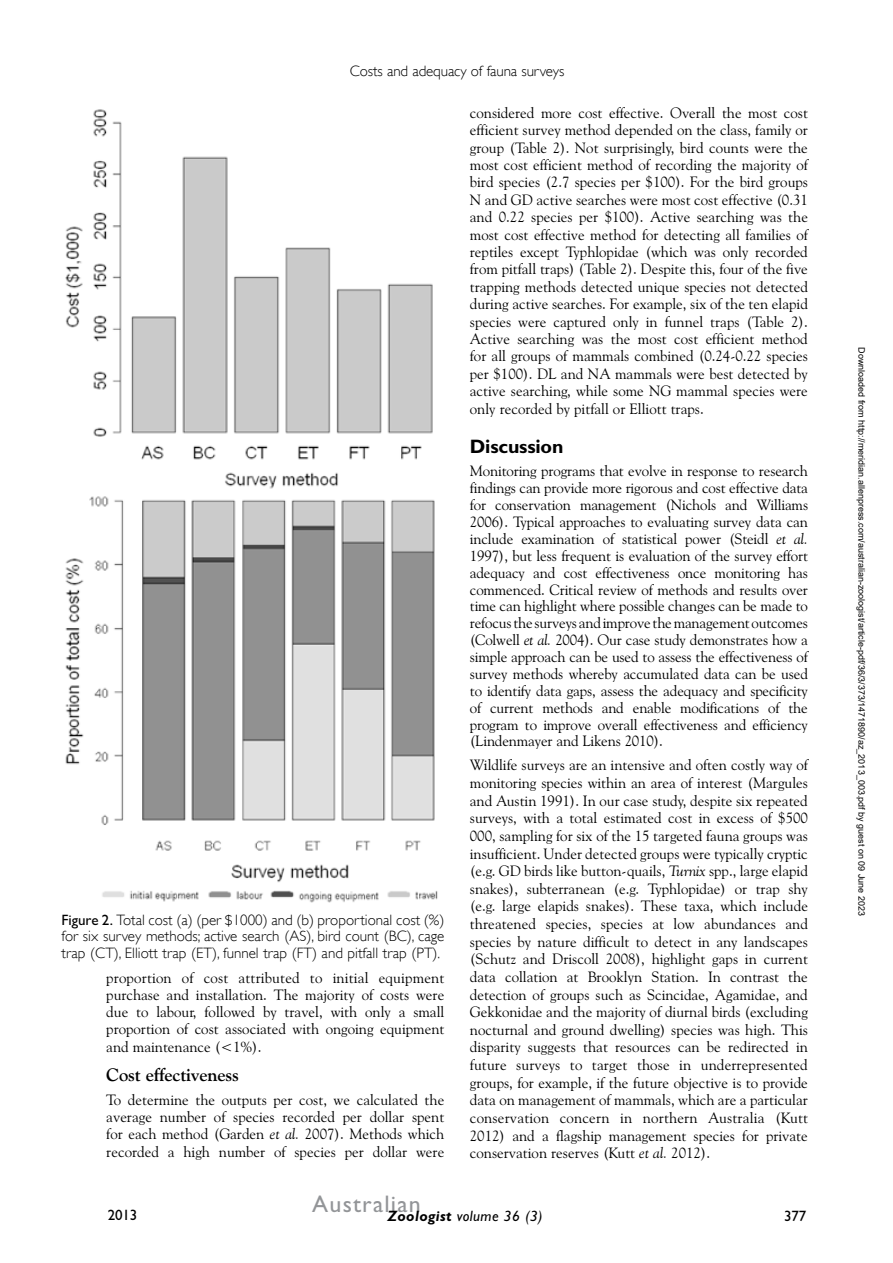
<style>
.page{position:relative;width:893px;height:1263px;background:#fff}
.page>*{position:absolute;margin:0;border:0;box-sizing:border-box;transform-origin:0 0}
.t1{font:24px "Gill Sans";letter-spacing:.05em;color:#939598}
.t2{font:700 19.5px "Gill Sans";letter-spacing:-.01em;color:#000}
.t3{font:700 18px "Goudy Old Style BT";letter-spacing:-.01em;color:#000}
.t4{font:15px/17.5px "Goudy Old Style BT";color:#000;text-align:justify}
.t5{font:300 15px/16.5px "Gill Sans";color:#000;text-align:justify}
.t6{font:italic 15px "Gill Sans";letter-spacing:.025em;color:#000}
.t7{font:15px "Gill Sans";letter-spacing:-.01em;color:#000}
.t8{font:9px "Arial";color:#000}
.s1{font-weight:400}
.s2{font-style:italic}
.s3{font-weight:700}
</style>
<div class="page">
<img style="left:65px;top:109px;width:373px;height:794px">
<p class="t5" style="left:350px;top:62px;width:216px">Costs and adequacy of fauna surveys</p>
<p class="t5" style="left:62px;top:911px;width:384px"><span class="s1">Figure 2.</span> Total cost (a) (per $1000) and (b) proportional cost (%) for six survey methods; active search (AS), bird count (BC), cage trap (CT), Elliott trap (ET), funnel trap (FT) and pitfall trap (PT).</p>
<p class="t4" style="left:106px;top:969px;width:340px">proportion of cost attributed to initial equipment purchase and installation. The majority of costs were due to labour, followed by travel, with only a small proportion of cost associated with ongoing equipment and maintenance (&lt;1%).</p>
<p class="t3" style="left:106px;top:1064px;width:134px">Cost effectiveness</p>
<p class="t4" style="left:106px;top:1091px;width:340px">To determine the outputs per cost, we calculated the average number of species recorded per dollar spent for each method (Garden <span class="s2">et al.</span> 2007). Methods which recorded a high number of species per dollar were</p>
<p class="t4" style="left:470px;top:104px;width:340px">considered more cost effective. Overall the most cost efficient survey method depended on the class, family or group (Table 2). Not surprisingly, bird counts were the most cost efficient method of recording the majority of bird species (2.7 species per $100). For the bird groups N and GD active searches were most cost effective (0.31 and 0.22 species per $100). Active searching was the most cost effective method for detecting all families of reptiles except Typhlopidae (which was only recorded from pitfall traps) (Table 2). Despite this, four of the five trapping methods detected unique species not detected during active searches. For example, six of the ten elapid species were captured only in funnel traps (Table 2).<br>Active searching was the most cost efficient method for all groups of mammals combined (0.24-0.22 species per $100). DL and NA mammals were best detected by active searching, while some NG mammal species were only recorded by pitfall or Elliott traps.</p>
<h2 class="t2" style="left:470px;top:433px;width:95px">Discussion</h2>
<p class="t4" style="left:470px;top:462px;width:340px;line-height:16.8px">Monitoring programs that evolve in response to research findings can provide more rigorous and cost effective data for conservation management (Nichols and Williams 2006). Typical approaches to evaluating survey data can include examination of statistical power (Steidl <span class="s2">et al.<br></span>1997), but less frequent is evaluation of the survey effort adequacy and cost effectiveness once monitoring has commenced. Critical review of methods and results over time can highlight where possible changes can be made to refocus the surveys and improve the management outcomes (Colwell <span class="s2">et al.</span> 2004). Our case study demonstrates how a simple approach can be used to assess the effectiveness of survey methods whereby accumulated data can be used to identify data gaps, assess the adequacy and specificity of current methods and enable modifications of the program to improve overall effectiveness and efficiency (Lindenmayer and Likens 2010).</p>
<p class="t4" style="left:470px;top:756px;width:340px">Wildlife surveys are an intensive and often costly way of monitoring species within an area of interest (Margules and Austin 1991). In our case study, despite six repeated surveys, with a total estimated cost in excess of $500<br>000, sampling for six of the 15 targeted fauna groups was insufficient. Under detected groups were typically cryptic (e.g. GD birds like button-quails, <span class="s2">Turnix</span> spp., large elapid snakes), subterranean (e.g. Typhlopidae) or trap shy (e.g. large elapids snakes). These taxa, which include threatened species, species at low abundances and species by nature difficult to detect in any landscapes (Schutz and Driscoll 2008), highlight gaps in current data collation at Brooklyn Station. In contrast the detection of groups such as Scincidae, Agamidae, and Gekkonidae and the majority of diurnal birds (excluding nocturnal and ground dwelling) species was high. This disparity suggests that resources can be redirected in future surveys to target those in underrepresented groups, for example, if the future objective is to provide data on management of mammals, which are a particular conservation concern in northern Australia (Kutt 2012) and a flagship management species for private conservation reserves (Kutt <span class="s2">et al.</span> 2012).</p>
<h1 class="t1" style="left:312px;top:1187px;width:110px">Australian</h1>
<p class="t7" style="left:108px;top:1204px;width:31px">2013</p>
<p class="t6" style="left:388px;top:1205px;width:157px"><span class="s3">Zoologist</span> volume 36 (3)</p>
<p class="t7" style="left:784px;top:1205px;width:24px">377</p>
<p class="t8" style="left:865px;top:347px;width:570px;rotate:90deg">Downloaded from http://meridian.allenpress.com/australian-zoologist/article-pdf/36/3/373/1471890/az_2013_003.pdf by guest on 09 June 2023</p>
</div>
